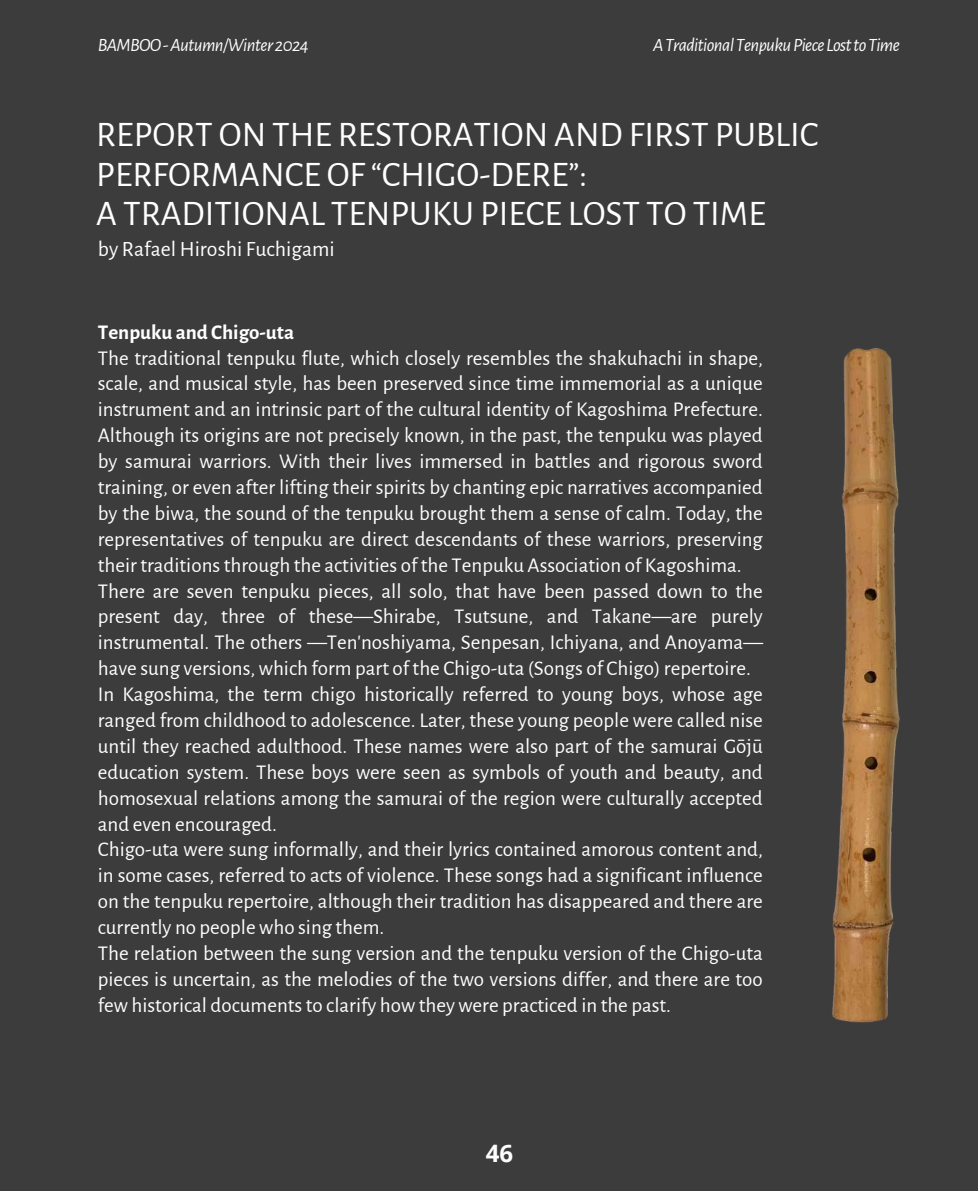
<style>
.page{position:relative;width:978px;height:1191px;background:#fff}
.page>*{position:absolute;margin:0;border:0;box-sizing:border-box;transform-origin:0 0}
.t1{font:36px/39.3px "Alegreya Sans";color:#fff}
.t2{font:700 24px "Open Sans";color:#fff}
.t3{font:21.75px "Alegreya Sans";color:#fff}
.t4{font:21px/25.8px "Alegreya Sans";color:#fff}
.t5{font:700 21px "Alegreya Sans";color:#fff}
.t6{font:italic 18.75px "Alegreya Sans";letter-spacing:-.03em;color:#fff}
</style>
<div class="page">
<div style="left:0;top:0;width:978px;height:1190px;background:#3d3c3c"></div>
<img style="left:832px;top:348px;width:68px;height:675px">
<p class="t6" style="left:98px;top:36px;width:213px">BAMBOO-Autumn/Winter2024</p>
<p class="t6" style="left:653px;top:36px;width:248px">ATraditionalTenpukuPieceLosttoTime</p>
<h1 class="t1" style="left:96px;top:116px;width:724px">REPORT ON THE RESTORATION AND FIRST PUBLIC<br>PERFORMANCE OF “CHIGO-DERE”:<br>A TRADITIONAL TENPUKU PIECE LOST TO TIME</h1>
<p class="t3" style="left:98px;top:238px;width:238px">by Rafael Hiroshi Fuchigami</p>
<p class="t5" style="left:98px;top:322px;width:198px">Tenpuku and Chigo-uta</p>
<p class="t4" style="left:98px;top:345px;width:666px">The traditional tenpuku flute, which closely resembles the shakuhachi in shape, scale, and musical style, has been preserved since time immemorial as a unique instrument and an intrinsic part of the cultural identity of Kagoshima Prefecture.<br>Although its origins are not precisely known, in the past, the tenpuku was played by samurai warriors. With their lives immersed in battles and rigorous sword training, or even after lifting their spirits by chanting epic narratives accompanied by the biwa, the sound of the tenpuku brought them a sense of calm. Today, the representatives of tenpuku are direct descendants of these warriors, preserving their traditions through the activities of the Tenpuku Association of Kagoshima.<br>There are seven tenpuku pieces, all solo, that have been passed down to the present day, three of these—Shirabe, Tsutsune, and Takane—are purely instrumental. The others —Ten'noshiyama, Senpesan, Ichiyana, and Anoyama— have sung versions, which form part of the Chigo-uta (Songs of Chigo) repertoire.<br>In Kagoshima, the term chigo historically referred to young boys, whose age ranged from childhood to adolescence. Later, these young people were called nise until they reached adulthood. These names were also part of the samurai Gōjū education system. These boys were seen as symbols of youth and beauty, and homosexual relations among the samurai of the region were culturally accepted and even encouraged.<br>Chigo-uta were sung informally, and their lyrics contained amorous content and, in some cases, referred to acts of violence. These songs had a significant influence on the tenpuku repertoire, although their tradition has disappeared and there are currently no people who sing them.<br>The relation between the sung version and the tenpuku version of the Chigo-uta pieces is uncertain, as the melodies of the two versions differ, and there are too few historical documents to clarify how they were practiced in the past.</p>
<p class="t2" style="left:485px;top:1136px;width:29px">46</p>
</div>
